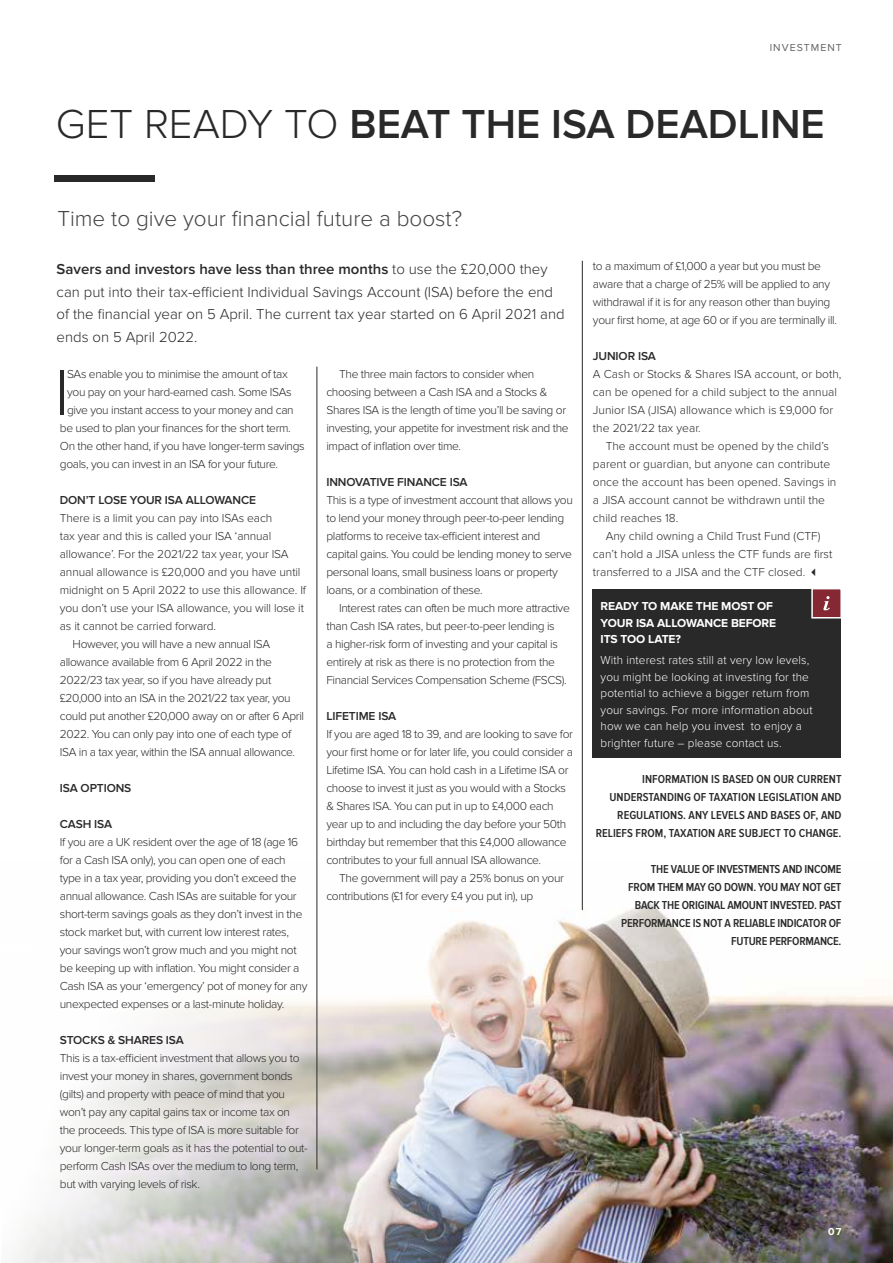
<style>
.page{position:relative;width:893px;height:1263px;background:#fff}
.page>*{position:absolute;margin:0;border:0;box-sizing:border-box;transform-origin:0 0}
.t1{font:300 66px "Proxima Nova";color:#292929}
.t2{font:600 42px "Proxima Nova";color:#292929}
.t3{font:300 22.5px "Proxima Nova";color:#444547}
.t4{font:300 15px/22.5px "Proxima Nova";color:#292929}
.t5{font:300 12px/18px "Proxima Nova";letter-spacing:-.03em;color:#292929}
.t6{font:300 12px/18px "Proxima Nova";color:#292929}
.t7{font:300 12px "Proxima Nova";letter-spacing:-.01em;color:#292929}
.t8{font:300 12px/16.5px "Proxima Nova";letter-spacing:.01em;color:#fff}
.t9{font:600 12px/18px "Proxima Nova Cond";letter-spacing:-.02em;color:#292929;text-align:right}
.t10{font:600 12px/18px "Proxima Nova Cond";color:#292929;text-align:right}
.t11{font:600 12px "Proxima Nova";letter-spacing:-.01em;color:#292929}
.t12{font:700 12px/16.5px "Proxima Nova";letter-spacing:-.01em;color:#fff}
.t13{font:10.5px "Proxima Nova";letter-spacing:.1em;color:#636363}
.t14{font:700 10.5px "Proxima Nova";color:#fff}
.s1{font-weight:300}
.s2{font-weight:600}
</style>
<div class="page">
<img style="left:15px;top:859px;width:878px;height:404px">
<div style="left:592px;top:589px;width:248px;height:169px;background:#292929"></div>
<div style="left:811px;top:588px;width:31px;height:30px;background:#852834;border:2px solid #fff"></div>
<svg style="left:823px;top:596px;width:7px;height:14px"></svg>
<hr style="left:317px;top:367px;width:1px;height:802px;background:#292929">
<hr style="left:582px;top:261px;width:1px;height:649px;background:#292929">
<div style="left:55px;top:176px;width:100px;height:6px;background:#292929"></div>
<p class="t13" style="left:770px;top:41px;width:74px">INVESTMENT</p>
<h2 class="t2" style="left:56px;top:100px;width:770px"><span class="s1">GET READY TO</span> BEAT THE ISA DEADLINE</h2>
<h3 class="t3" style="left:57px;top:206px;width:406px">Time to give your financial future a boost?</h3>
<p class="t4" style="left:57px;top:258px;width:510px"><span class="s2">Savers and investors have less than three months</span> to use the £20,000 they can put into their tax-efficient Individual Savings Account (ISA) before the end of the financial year on 5 April. The current tax year started on 6 April 2021 and ends on 5 April 2022.</p>
<h1 class="t1" style="left:54px;top:354px;width:16px">I</h1>
<p class="t5" style="left:67px;top:365px;width:222px">SAs enable you to minimise the amount of tax</p>
<p class="t5" style="left:326px;top:365px;width:244px;text-indent:13px">The three main factors to consider when choosing between a Cash ISA and a Stocks &amp; Shares ISA is the length of time you’ll be saving or investing, your appetite for investment risk and the impact of inflation over time.</p>
<p class="t11" style="left:326px;top:475px;width:143px">INNOVATIVE FINANCE ISA</p>
<p class="t5" style="left:326px;top:491px;width:248px">This is a type of investment account that allows you to lend your money through peer-to-peer lending platforms to receive tax-efficient interest and capital gains. You could be lending money to serve personal loans, small business loans or property loans, or a combination of these.</p>
<p class="t5" style="left:326px;top:599px;width:245px;text-indent:13px">Interest rates can often be much more attractive than Cash ISA rates, but peer-to-peer lending is<br>a higher-risk form of investing and your capital is entirely at risk as there is no protection from the Financial Services Compensation Scheme (FSCS).</p>
<p class="t11" style="left:326px;top:709px;width:71px">LIFETIME ISA</p>
<p class="t5" style="left:326px;top:725px;width:248px">If you are aged 18 to 39, and are looking to save for your first home or for later life, you could consider a Lifetime ISA. You can hold cash in a Lifetime ISA or choose to invest it just as you would with a Stocks &amp; Shares ISA. You can put in up to £4,000 each year up to and including the day before your 50th birthday but remember that this £4,000 allowance contributes to your full annual ISA allowance.</p>
<p class="t5" style="left:326px;top:869px;width:239px;text-indent:13px">The government will pay a 25% bonus on your contributions (£1 for every £4 you put in), up</p>
<p class="t5" style="left:67px;top:383px;width:226px">you pay on your hard-earned cash. Some ISAs</p>
<p class="t5" style="left:67px;top:401px;width:228px">give you instant access to your money and can</p>
<p class="t5" style="left:60px;top:419px;width:233px">be used to plan your finances for the short term.</p>
<p class="t5" style="left:60px;top:437px;width:246px">On the other hand, if you have longer-term savings</p>
<p class="t5" style="left:60px;top:455px;width:220px">goals, you can invest in an ISA for your future.</p>
<p class="t11" style="left:60px;top:493px;width:198px">DON’T LOSE YOUR ISA ALLOWANCE</p>
<p class="t7" style="left:60px;top:511px;width:214px">There is a limit you can pay into ISAs each</p>
<p class="t7" style="left:60px;top:529px;width:213px">tax year and this is called your ISA ‘annual</p>
<p class="t7" style="left:60px;top:547px;width:230px">allowance’. For the 2021/22 tax year, your ISA</p>
<p class="t7" style="left:60px;top:565px;width:242px">annual allowance is £20,000 and you have until</p>
<p class="t7" style="left:60px;top:583px;width:248px">midnight on 5 April 2022 to use this allowance. If</p>
<p class="t7" style="left:60px;top:601px;width:246px">you don’t use your ISA allowance, you will lose it</p>
<p class="t7" style="left:60px;top:619px;width:158px">as it cannot be carried forward.</p>
<p class="t5" style="left:73px;top:635px;width:199px">However, you will have a new annual ISA</p>
<p class="t5" style="left:60px;top:653px;width:214px">allowance available from 6 April 2022 in the</p>
<p class="t5" style="left:60px;top:671px;width:213px">2022/23 tax year, so if you have already put</p>
<p class="t5" style="left:60px;top:689px;width:232px">£20,000 into an ISA in the 2021/22 tax year, you</p>
<p class="t5" style="left:60px;top:707px;width:246px">could put another £20,000 away on or after 6 April</p>
<p class="t5" style="left:60px;top:725px;width:233px">2022. You can only pay into one of each type of</p>
<p class="t5" style="left:60px;top:743px;width:237px">ISA in a tax year, within the ISA annual allowance.</p>
<p class="t11" style="left:60px;top:781px;width:73px">ISA OPTIONS</p>
<p class="t11" style="left:60px;top:817px;width:54px">CASH ISA</p>
<p class="t5" style="left:60px;top:833px;width:249px">If you are a UK resident over the age of 18 (age 16 for a Cash ISA only), you can open one of each type in a tax year, providing you don’t exceed the annual allowance. Cash ISAs are suitable for your short-term savings goals as they don’t invest in the stock market but, with current low interest rates, your savings won’t grow much and you might not be keeping up with inflation. You might consider a Cash ISA as your ‘emergency’ pot of money for any unexpected expenses or a last-minute holiday.</p>
<p class="t11" style="left:60px;top:1033px;width:126px">STOCKS &amp; SHARES ISA</p>
<p class="t5" style="left:60px;top:1049px;width:249px">This is a tax-efficient investment that allows you to invest your money in shares, government bonds (gilts) and property with peace of mind that you won’t pay any capital gains tax or income tax on the proceeds. This type of ISA is more suitable for your longer-term goals as it has the potential to out&shy;perform Cash ISAs over the medium to long term, but with varying levels of risk.</p>
<p class="t5" style="left:593px;top:257px;width:246px">to a maximum of £1,000 a year but you must be aware that a charge of 25% will be applied to any withdrawal if it is for any reason other than buying your first home, at age 60 or if you are terminally ill.</p>
<p class="t11" style="left:593px;top:349px;width:65px">JUNIOR ISA</p>
<p class="t6" style="left:593px;top:365px;width:250px">A Cash or Stocks &amp; Shares ISA account, or both, can be opened for a child subject to the annual Junior ISA (JISA) allowance which is £9,000 for the 2021/22 tax year.</p>
<p class="t6" style="left:593px;top:437px;width:245px;text-indent:13px">The account must be opened by the child’s parent or guardian, but anyone can contribute once the account has been opened. Savings in a JISA account cannot be withdrawn until the child reaches 18.</p>
<p class="t6" style="left:593px;top:527px;width:241px;text-indent:13px">Any child owning a Child Trust Fund (CTF) can’t hold a JISA unless the CTF funds are first transferred to a JISA and the CTF closed. ✓</p>
<p class="t12" style="left:601px;top:598px;width:177px">READY TO MAKE THE MOST OF<br>YOUR ISA ALLOWANCE BEFORE<br>ITS TOO LATE?</p>
<p class="t8" style="left:601px;top:652px;width:213px">With interest rates still at very low levels, you might be looking at investing for the potential to achieve a bigger return from your savings. For more information about how we can help you invest to enjoy a brighter future – please contact us.</p>
<p class="t10" style="left:596px;top:770px;width:247px">INFORMATION IS BASED ON OUR CURRENT UNDERSTANDING OF TAXATION LEGISLATION AND REGULATIONS. ANY LEVELS AND BASES OF, AND RELIEFS FROM, TAXATION ARE SUBJECT TO CHANGE.</p>
<p class="t9" style="left:621px;top:860px;width:222px">THE VALUE OF INVESTMENTS AND INCOME FROM THEM MAY GO DOWN. YOU MAY NOT GET BACK THE ORIGINAL AMOUNT INVESTED. PAST PERFORMANCE IS NOT A RELIABLE INDICATOR OF FUTURE PERFORMANCE.</p>
<p class="t14" style="left:828px;top:1225px;width:15px">07</p>
</div>
